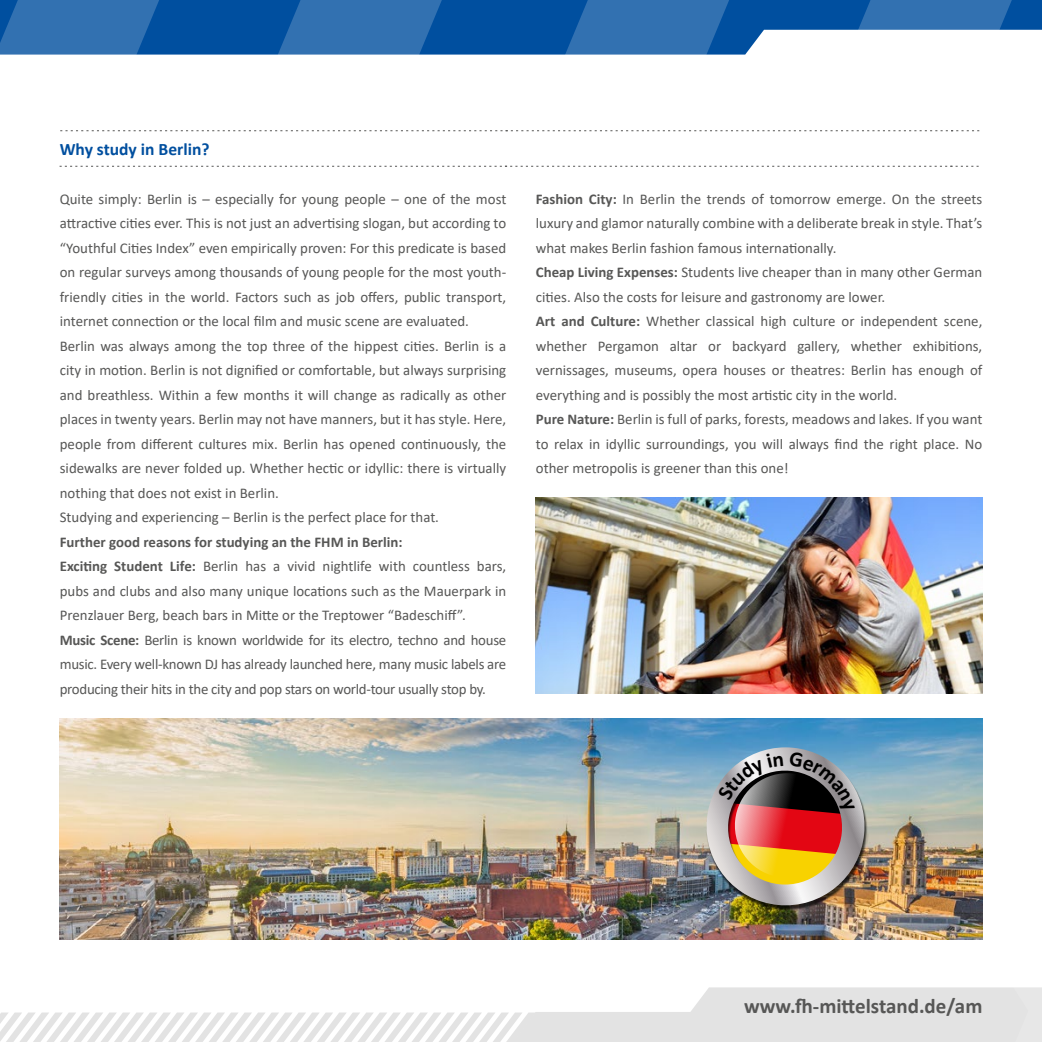
<style>
.page{position:relative;width:1042px;height:1042px;background:#fff}
.page>*{position:absolute;margin:0;border:0;box-sizing:border-box;transform-origin:0 0}
.t1{font:700 21px "Calibri";color:#575756}
.t2{font:700 17.5px "Calibri";color:#004f9f}
.t3{font:14.88px/24.5px "Calibri";color:#575756}
.t4{font:14.88px/24.5px "Calibri";letter-spacing:-.02em;color:#575756}
.s1{font-weight:700}
</style>
<div class="page">
<svg style="left:0;top:937px;width:1042px;height:105px"></svg>
<img style="left:60px;top:718px;width:922px;height:221px">
<img style="left:536px;top:498px;width:446px;height:196px">
<svg style="left:0;top:0;width:1042px;height:132px"></svg>
<svg style="left:60px;top:166px;width:918px;height:1px"></svg>
<img style="left:699px;top:742px;width:177px;height:177px">
<img style="left:703px;top:747px;width:165px;height:162px">
<p class="t2" style="left:60px;top:137px;width:151px">Why study in Berlin?</p>
<p class="t3" style="left:60px;top:186px;width:448px">Quite simply: Berlin is – especially for young people – one of the most attractive cities ever. This is not just an advertising slogan, but according to “Youthful Cities Index” even empirically proven: For this predicate is based on regular surveys among thousands of young people for the most youth&shy;friendly cities in the world. Factors such as job offers, public transport, internet connection or the local film and music scene are evaluated.<br>Berlin was always among the top three of the hippest cities. Berlin is a city in motion. Berlin is not dignified or comfortable, but always surprising and breathless. Within a few months it will change as radically as other places in twenty years. Berlin may not have manners, but it has style. Here, people from different cultures mix. Berlin has opened continuously, the sidewalks are never folded up. Whether hectic or idyllic: there is virtually nothing that does not exist in Berlin.<br>Studying and experiencing – Berlin is the perfect place for that.</p>
<p class="t4" style="left:60px;top:529px;width:448px"><span class="s1">Further good reasons for studying an the FHM in Berlin:<br>Exciting Student Life:</span> Berlin has a vivid nightlife with countless bars, pubs and clubs and also many unique locations such as the Mauerpark in Prenzlauer Berg, beach bars in Mitte or the Treptower “Badeschiff”.<br><span class="s1">Music Scene:</span> Berlin is known worldwide for its electro, techno and house music. Every well-known DJ has already launched here, many music labels are producing their hits in the city and pop stars on world-tour usually stop by.</p>
<p class="t3" style="left:536px;top:186px;width:448px"><span class="s1">Fashion City:</span> In Berlin the trends of tomorrow emerge. On the streets luxury and glamor naturally combine with a deliberate break in style. That’s what makes Berlin fashion famous internationally.<br><span class="s1">Cheap Living Expenses:</span> Students live cheaper than in many other German cities. Also the costs for leisure and gastronomy are lower.<br><span class="s1">Art and Culture:</span> Whether classical high culture or independent scene, whether Pergamon altar or backyard gallery, whether exhibitions, vernissages, museums, opera houses or theatres: Berlin has enough of everything and is possibly the most artistic city in the world.<br><span class="s1">Pure Nature:</span> Berlin is full of parks, forests, meadows and lakes. If you want to relax in idyllic surroundings, you will always find the right place. No other metropolis is greener than this one!</p>
<h1 class="t1" style="left:744px;top:991px;width:240px">www.fh-mittelstand.de/am</h1>
</div>
